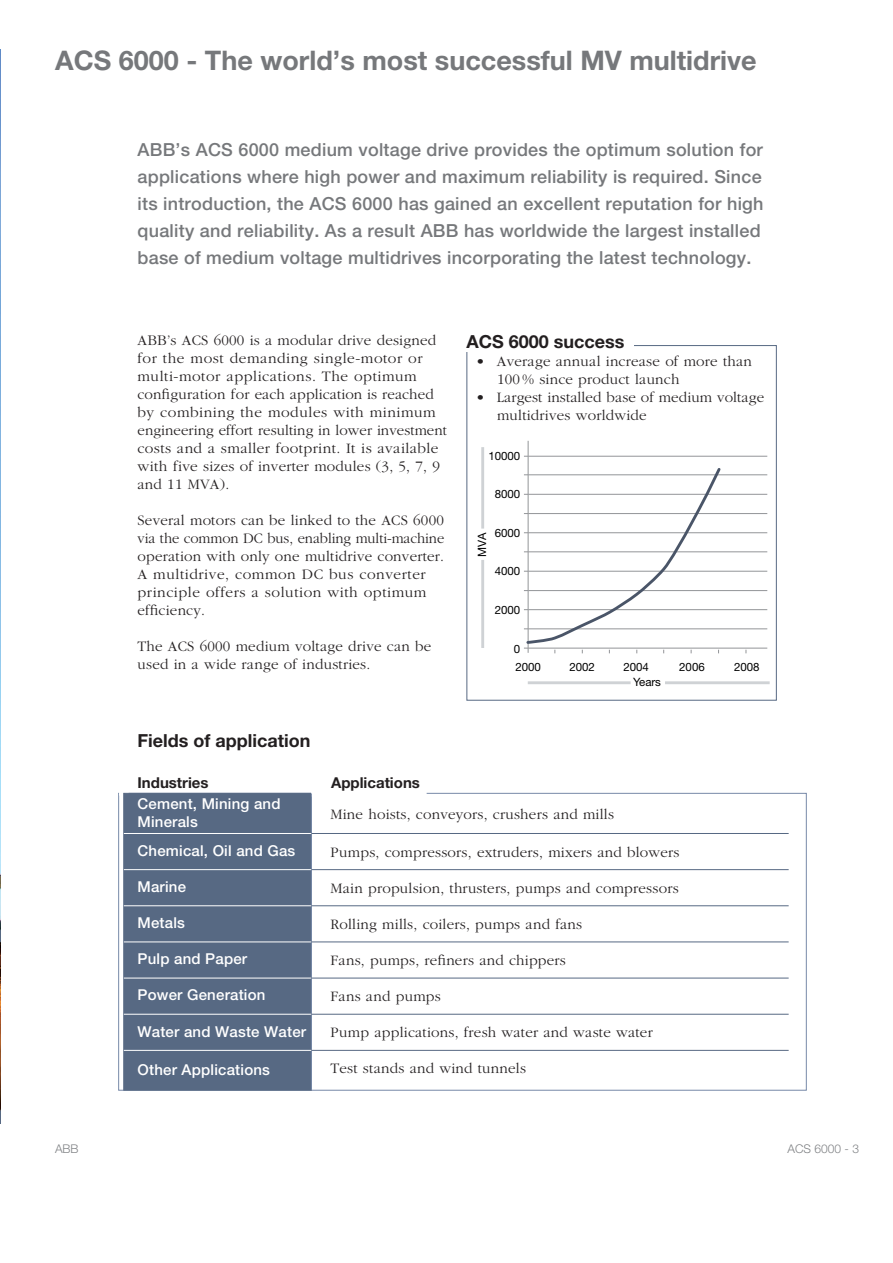
<style>
.page{position:relative;width:893px;height:1263px;background:#fff}
.page>*{position:absolute;margin:0;border:0;box-sizing:border-box;transform-origin:0 0}
.E_Titel_1_-2{font:700 27px "Helvetica Neue";color:#76787b}
.E_Fließtext{font:500 18px/27px "Helvetica Neue";letter-spacing:.015em;color:#76787b}
.E_Titel_3{font:700 18px "Helvetica Neue";color:#231f20}
.E_Fließtext-2{font:300 15px/18px "Garamond";letter-spacing:.015em;color:#231f20}
.E_Fließtext-3{font:500 15px/18px "Helvetica Neue";letter-spacing:.015em;color:#fff}
.E_Aufzählung{font:300 15px/18px "Garamond";letter-spacing:.015em;color:#231f20}
.E_Titel_3-2{font:700 15px "Helvetica Neue";color:#231f20}
.t1{font:300 12px "Helvetica Neue";color:#808285}
.t2{font:11.55px "Helvetica Neue";color:#000}
</style>
<div class="page">
<div style="left:466px;top:345px;width:311px;height:356px;border:1px solid #576983"></div>
<div style="left:466px;top:334px;width:168px;height:17px;background:#fff"></div>
<div style="left:124px;top:793px;width:188px;height:297px;background:#576983"></div>
<hr style="left:311px;top:793px;width:1px;height:297px;background:#7789a8">
<hr style="left:124px;top:833px;width:665px;height:1px;background:#576983">
<hr style="left:124px;top:869px;width:665px;height:1px;background:#576983">
<hr style="left:124px;top:905px;width:665px;height:1px;background:#576983">
<hr style="left:124px;top:941px;width:665px;height:1px;background:#576983">
<hr style="left:124px;top:978px;width:665px;height:1px;background:#576983">
<hr style="left:124px;top:1014px;width:665px;height:1px;background:#576983">
<hr style="left:124px;top:1050px;width:665px;height:1px;background:#576983">
<img style="left:0;top:49px;width:1px;height:1075px">
<hr style="left:124px;top:833px;width:187px;height:1px;background:#fff">
<hr style="left:124px;top:869px;width:187px;height:1px;background:#fff">
<hr style="left:124px;top:905px;width:187px;height:1px;background:#fff">
<hr style="left:124px;top:941px;width:187px;height:1px;background:#fff">
<hr style="left:124px;top:978px;width:187px;height:1px;background:#fff">
<hr style="left:124px;top:1014px;width:187px;height:1px;background:#fff">
<hr style="left:124px;top:1050px;width:187px;height:1px;background:#fff">
<hr style="left:524px;top:494px;width:243px;height:1px;background:#939598">
<hr style="left:524px;top:532px;width:243px;height:1px;background:#939598">
<hr style="left:524px;top:571px;width:243px;height:1px;background:#939598">
<hr style="left:524px;top:609px;width:243px;height:1px;background:#939598">
<hr style="left:524px;top:590px;width:243px;height:1px;background:#939598">
<hr style="left:524px;top:629px;width:243px;height:1px;background:#939598">
<hr style="left:524px;top:552px;width:243px;height:1px;background:#939598">
<hr style="left:524px;top:513px;width:243px;height:1px;background:#939598">
<hr style="left:524px;top:475px;width:243px;height:1px;background:#939598">
<hr style="left:524px;top:456px;width:243px;height:1px;background:#939598">
<hr style="left:524px;top:648px;width:243px;height:1px;background:#939598">
<hr style="left:528px;top:441px;width:1px;height:212px;background:#939598">
<hr style="left:481px;top:560px;width:3px;height:88px;background:#cfd2d5">
<hr style="left:481px;top:447px;width:3px;height:82px;background:#cfd2d5">
<hr style="left:665px;top:681px;width:105px;height:3px;background:#cfd2d5">
<hr style="left:528px;top:681px;width:103px;height:3px;background:#cfd2d5">
<svg style="left:525px;top:465px;width:198px;height:188px"></svg>
<p class="E_Titel_1_-2" style="left:55px;top:44px;width:703px">ACS 6000 - The world’s most successful MV multidrive</p>
<p class="E_Fließtext" style="left:138px;top:136px;width:627px">ABB’s ACS 6000 medium voltage drive provides the optimum solution for applications where high power and maximum reliability is required. Since its introduction, the ACS 6000 has gained an excellent reputation for high quality and reliability. As a result ABB has worldwide the largest installed base of medium voltage multidrives incorporating the latest technology.</p>
<p class="E_Fließtext-2" style="left:138px;top:331px;width:311px">ABB’s ACS 6000 is a modular drive designed for the most demanding single-motor or multi-motor applications. The optimum configuration for each application is reached by combining the modules with minimum engineering effort resulting in lower investment costs and a smaller footprint. It is available with five sizes of inverter modules (3, 5, 7, 9 and 11 MVA).</p>
<p class="E_Fließtext-2" style="left:138px;top:511px;width:308px">Several motors can be linked to the ACS 6000 via the common DC bus, enabling multi-machine operation with only one multidrive converter.<br>A multidrive, common DC bus converter principle offers a solution with optimum efficiency.</p>
<p class="E_Fließtext-2" style="left:138px;top:637px;width:295px">The ACS 6000 medium voltage drive can be used in a wide range of industries.</p>
<p class="E_Titel_3" style="left:138px;top:730px;width:174px">Fields of application</p>
<p class="E_Titel_3-2" style="left:138px;top:773px;width:73px">Industries</p>
<p class="E_Titel_3-2" style="left:331px;top:773px;width:90px">Applications</p>
<p class="E_Titel_3" style="left:466px;top:330px;width:160px">ACS 6000 success</p>
<p class="E_Aufzählung" style="left:497px;top:352px;width:256px;text-indent:-21px">• Average annual increase of more than<br>100 % since product launch</p>
<p class="E_Aufzählung" style="left:497px;top:388px;width:269px;text-indent:-21px">• Largest installed base of medium voltage multidrives worldwide</p>
<p class="t2" style="left:488px;top:448px;width:33px">10000</p>
<p class="t2" style="left:475px;top:557px;width:26px;rotate:-90deg">MVA</p>
<p class="t2" style="left:495px;top:487px;width:27px">8000</p>
<p class="t2" style="left:495px;top:526px;width:27px">6000</p>
<p class="t2" style="left:495px;top:564px;width:27px">4000</p>
<p class="t2" style="left:495px;top:603px;width:27px">2000</p>
<p class="t2" style="left:514px;top:642px;width:8px">0</p>
<p class="t2" style="left:515px;top:659px;width:27px">2000</p>
<p class="t2" style="left:569px;top:659px;width:27px">2002</p>
<p class="t2" style="left:623px;top:659px;width:27px">2004</p>
<p class="t2" style="left:679px;top:659px;width:27px">2006</p>
<p class="t2" style="left:734px;top:659px;width:27px">2008</p>
<p class="t2" style="left:633px;top:675px;width:30px">Years</p>
<p class="E_Fließtext-3" style="left:138px;top:795px;width:145px">Cement, Mining and<br>Minerals</p>
<p class="E_Fließtext-3" style="left:138px;top:841px;width:159px">Chemical, Oil and Gas</p>
<p class="E_Fließtext-3" style="left:138px;top:877px;width:50px">Marine</p>
<p class="E_Fließtext-3" style="left:138px;top:914px;width:49px">Metals</p>
<p class="E_Fließtext-3" style="left:138px;top:950px;width:111px">Pulp and Paper</p>
<p class="E_Fließtext-3" style="left:138px;top:986px;width:129px">Power Generation</p>
<p class="E_Fließtext-3" style="left:138px;top:1022px;width:170px">Water and Waste Water</p>
<p class="E_Fließtext-3" style="left:138px;top:1060px;width:134px">Other Applications</p>
<p class="E_Fließtext-2" style="left:331px;top:806px;width:285px">Mine hoists, conveyors, crushers and mills</p>
<p class="E_Fließtext-2" style="left:331px;top:843px;width:351px">Pumps, compressors, extruders, mixers and blowers</p>
<p class="E_Fließtext-2" style="left:331px;top:879px;width:350px">Main propulsion, thrusters, pumps and compressors</p>
<p class="E_Fließtext-2" style="left:331px;top:915px;width:253px">Rolling mills, coilers, pumps and fans</p>
<p class="E_Fließtext-2" style="left:331px;top:951px;width:237px">Fans, pumps, refiners and chippers</p>
<p class="E_Fließtext-2" style="left:331px;top:987px;width:112px">Fans and pumps</p>
<p class="E_Fließtext-2" style="left:331px;top:1023px;width:324px">Pump applications, fresh water and waste water</p>
<p class="E_Fließtext-2" style="left:331px;top:1059px;width:197px">Test stands and wind tunnels</p>
<p class="t1" style="left:55px;top:1142px;width:25px">ABB</p>
<p class="t1" style="left:788px;top:1142px;width:73px">ACS 6000 - 3</p>
</div>
